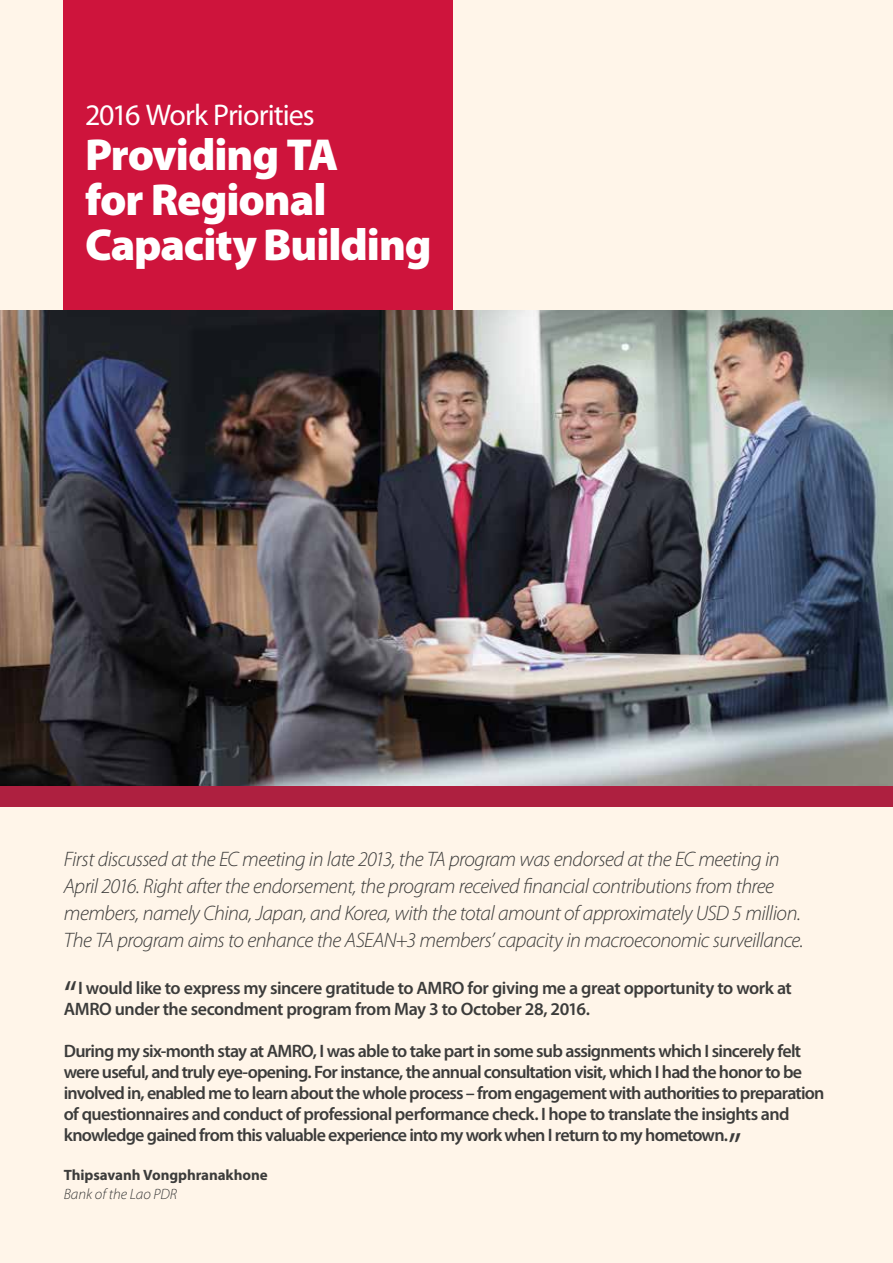
<style>
.page{position:relative;width:893px;height:1263px;background:#fff5e9}
.page>*{position:absolute;margin:0;border:0;box-sizing:border-box;transform-origin:0 0}
.t1{font:900 45px/45px "Myriad Pro";letter-spacing:-.025em;color:#fff}
.t2{font:37.5px "Myriad Pro";color:#3c3c3b}
.t3{font:30px "Myriad Pro";letter-spacing:-.03em;color:#fff}
.t4{font:italic 300 21px/27px "Myriad Pro";letter-spacing:-.025em;color:#3c3c3b}
.t5{font:600 18px/21px "Myriad Pro";letter-spacing:-.04em;color:#3c3c3b}
.t6{font:700 15px "Myriad Pro";letter-spacing:-.005em;color:#3c3c3b}
.t7{font:italic 300 15px "Myriad Pro";letter-spacing:-.005em;color:#3c3c3b}
.s1{font-weight:400;font-size:37.5px}
</style>
<div class="page">
<div style="left:0;top:785px;width:893px;height:21px;background:#ae2040"></div>
<div style="left:64px;top:0;width:389px;height:310px;background:#ce143c"></div>
<img style="left:0;top:310px;width:893px;height:475px">
<h3 class="t3" style="left:85px;top:96px;width:231px">2016 Work Priorities</h3>
<h1 class="t1" style="left:85px;top:132px;width:348px">Providing TA<br>for Regional<br>Capacity Building</h1>
<p class="t4" style="left:64px;top:845px;width:741px">First discussed at the EC meeting in late 2013, the TA program was endorsed at the EC meeting in April 2016. Right after the endorsement, the program received financial contributions from three members, namely China, Japan, and Korea, with the total amount of approximately USD 5 million.<br>The TA program aims to enhance the ASEAN+3 members’ capacity in macroeconomic surveillance.</p>
<p class="t5" style="left:64px;top:977px;width:730px"><span class="s1">“</span>I would like to express my sincere gratitude to AMRO for giving me a great opportunity to work at<br>AMRO under the secondment program from May 3 to October 28, 2016.</p>
<p class="t5" style="left:64px;top:1040px;width:762px">During my six-month stay at AMRO, I was able to take part in some sub assignments which I sincerely felt were useful, and truly eye-opening. For instance, the annual consultation visit, which I had the honor to be involved in, enabled me to learn about the whole process – from engagement with authorities to preparation of questionnaires and conduct of professional performance check. I hope to translate the insights and knowledge gained from this valuable experience into my work when I return to my hometown.</p>
<h2 class="t2" style="left:728px;top:1123px;width:15px">”</h2>
<p class="t6" style="left:64px;top:1165px;width:205px">Thipsavanh Vongphranakhone</p>
<p class="t7" style="left:64px;top:1185px;width:115px">Bank of the Lao PDR</p>
</div>
